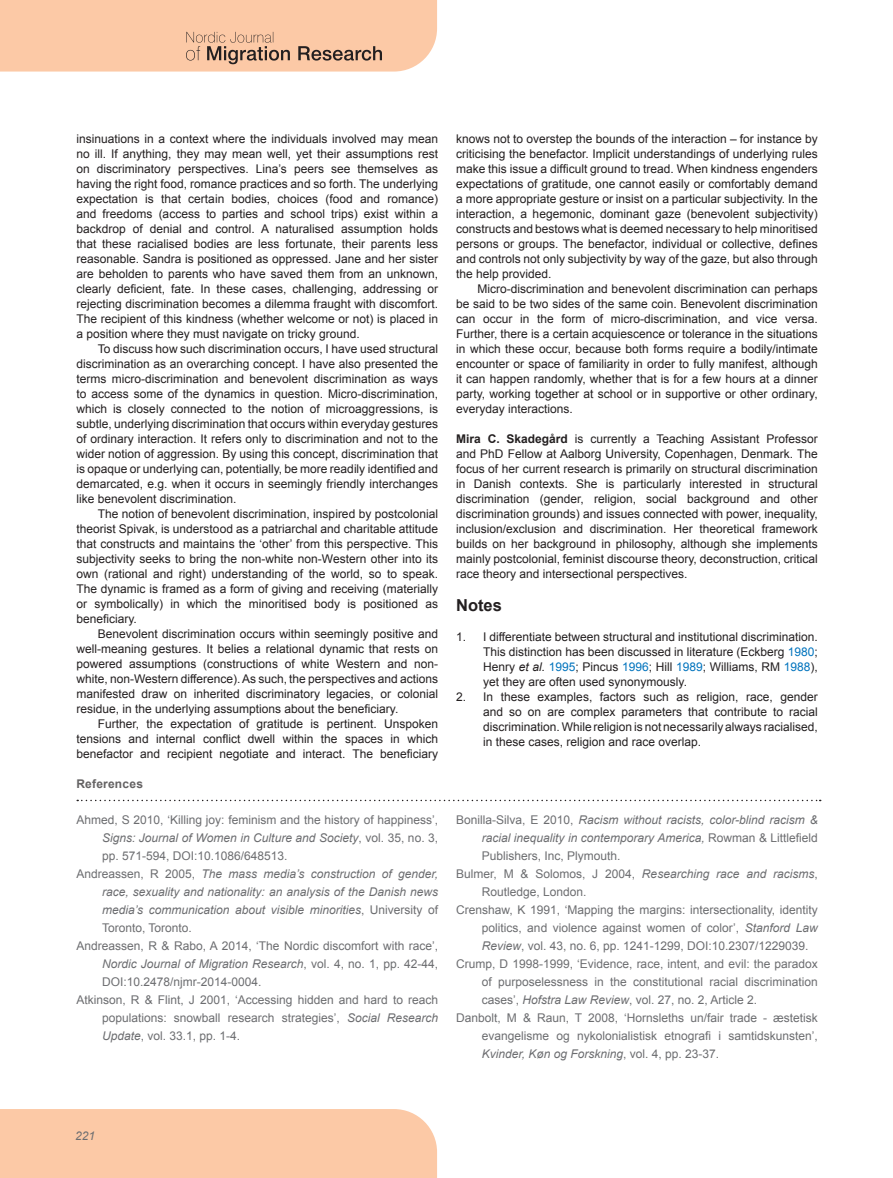
<style>
.page{position:relative;width:893px;height:1178px;background:#fff}
.page>*{position:absolute;margin:0;border:0;box-sizing:border-box;transform-origin:0 0}
.t1{font:700 16.5px "Arial";color:#231f20}
.t2{font:12px/15px "Arial";color:#231f20;text-align:justify}
.t3{font:12px "Arial";color:#6c6d70}
.t4{font:italic 12px "Arial";color:#6c6d70}
.t5{font:700 12px "Arial";letter-spacing:.015em;color:#646263}
.s1{font-style:normal}
.s2{font-style:italic}
.s3{font-weight:700}
.s4{color:#0073bd}
</style>
<div class="page">
<div style="left:0;top:1109px;width:437px;height:69px;background:#fcc9a6"></div>
<svg style="left:0;top:0;width:437px;height:72px;background:#f4c4a3"></svg>
<svg style="left:77px;top:800px;width:744px;height:1px"></svg>
<p class="t2" style="left:76px;top:131px;width:363px">insinuations in a context where the individuals involved may mean no ill. If anything, they may mean well, yet their assumptions rest on discriminatory perspectives. Lina’s peers see themselves as having the right food, romance practices and so forth. The underlying expectation is that certain bodies, choices (food and romance) and freedoms (access to parties and school trips) exist within a backdrop of denial and control. A naturalised assumption holds that these racialised bodies are less fortunate, their parents less reasonable. Sandra is positioned as oppressed. Jane and her sister are beholden to parents who have saved them from an unknown, clearly deficient, fate. In these cases, challenging, addressing or rejecting discrimination becomes a dilemma fraught with discomfort.<br>The recipient of this kindness (whether welcome or not) is placed in a position where they must navigate on tricky ground.</p>
<p class="t2" style="left:76px;top:341px;width:363px;text-indent:21px">To discuss how such discrimination occurs, I have used structural discrimination as an overarching concept. I have also presented the terms micro-discrimination and benevolent discrimination as ways to access some of the dynamics in question. Micro-discrimination, which is closely connected to the notion of microaggressions, is subtle, underlying discrimination that occurs within everyday gestures of ordinary interaction. It refers only to discrimination and not to the wider notion of aggression. By using this concept, discrimination that is opaque or underlying can, potentially, be more readily identified and demarcated, e.g. when it occurs in seemingly friendly interchanges like benevolent discrimination.</p>
<p class="t2" style="left:76px;top:506px;width:363px;text-indent:21px">The notion of benevolent discrimination, inspired by postcolonial theorist Spivak, is understood as a patriarchal and charitable attitude that constructs and maintains the ‘other’ from this perspective. This subjectivity seeks to bring the non-white non-Western other into its own (rational and right) understanding of the world, so to speak.<br>The dynamic is framed as a form of giving and receiving (materially or symbolically) in which the minoritised body is positioned as beneficiary.</p>
<p class="t2" style="left:76px;top:626px;width:363px;text-indent:21px">Benevolent discrimination occurs within seemingly positive and well-meaning gestures. It belies a relational dynamic that rests on powered assumptions (constructions of white Western and non&shy;white, non-Western difference). As such, the perspectives and actions manifested draw on inherited discriminatory legacies, or colonial residue, in the underlying assumptions about the beneficiary.</p>
<p class="t2" style="left:76px;top:716px;width:363px;text-indent:21px">Further, the expectation of gratitude is pertinent. Unspoken tensions and internal conflict dwell within the spaces in which benefactor and recipient negotiate and interact. The beneficiary</p>
<p class="t5" style="left:76px;top:775px;width:68px">References</p>
<p class="t3" style="left:76px;top:811px;width:363px">Ahmed, S 2010, ‘Killing joy: feminism and the history of happiness’,</p>
<p class="t4" style="left:102px;top:829px;width:338px">Signs: Journal of Women in Culture and Society<span class="s1">, vol. 35, no. 3,</span></p>
<p class="t3" style="left:102px;top:847px;width:187px">pp. 571-594, DOI:10.1086/648513.</p>
<p class="t4" style="left:76px;top:865px;width:363px"><span class="s1">Andreassen, R 2005,</span> The mass media’s construction of gender,</p>
<p class="t4" style="left:102px;top:883px;width:338px">race, sexuality and nationality: an analysis of the Danish news</p>
<p class="t4" style="left:102px;top:901px;width:338px">media’s communication about visible minorities<span class="s1">, University of</span></p>
<p class="t3" style="left:102px;top:919px;width:91px">Toronto, Toronto.</p>
<p class="t3" style="left:76px;top:937px;width:363px">Andreassen, R &amp; Rabo, A 2014, ‘The Nordic discomfort with race’,</p>
<p class="t4" style="left:102px;top:955px;width:338px">Nordic Journal of Migration Research<span class="s1">, vol. 4, no. 1, pp. 42-44,</span></p>
<p class="t3" style="left:102px;top:973px;width:161px">DOI:10.2478/njmr-2014-0004.</p>
<p class="t3" style="left:76px;top:991px;width:363px">Atkinson, R &amp; Flint, J 2001, ‘Accessing hidden and hard to reach</p>
<p class="t3" style="left:102px;top:1009px;width:338px">populations: snowball research strategies’, <span class="s2">Social Research</span></p>
<p class="t3" style="left:102px;top:1027px;width:140px"><span class="s2">Update</span>, vol. 33.1, pp. 1-4.</p>
<p class="t2" style="left:456px;top:131px;width:363px">knows not to overstep the bounds of the interaction – for instance by criticising the benefactor. Implicit understandings of underlying rules make this issue a difficult ground to tread. When kindness engenders expectations of gratitude, one cannot easily or comfortably demand a more appropriate gesture or insist on a particular subjectivity. In the interaction, a hegemonic, dominant gaze (benevolent subjectivity) constructs and bestows what is deemed necessary to help minoritised persons or groups. The benefactor, individual or collective, defines and controls not only subjectivity by way of the gaze, but also through the help provided.</p>
<p class="t2" style="left:456px;top:281px;width:363px;text-indent:21px">Micro-discrimination and benevolent discrimination can perhaps be said to be two sides of the same coin. Benevolent discrimination can occur in the form of micro-discrimination, and vice versa.<br>Further, there is a certain acquiescence or tolerance in the situations in which these occur, because both forms require a bodily/intimate encounter or space of familiarity in order to fully manifest, although it can happen randomly, whether that is for a few hours at a dinner party, working together at school or in supportive or other ordinary, everyday interactions.</p>
<p class="t2" style="left:456px;top:431px;width:363px"><span class="s3">Mira C. Skadegård</span> is currently a Teaching Assistant Professor and PhD Fellow at Aalborg University, Copenhagen, Denmark. The focus of her current research is primarily on structural discrimination in Danish contexts. She is particularly interested in structural discrimination (gender, religion, social background and other discrimination grounds) and issues connected with power, inequality, inclusion/exclusion and discrimination. Her theoretical framework builds on her background in philosophy, although she implements mainly postcolonial, feminist discourse theory, deconstruction, critical race theory and intersectional perspectives.</p>
<h1 class="t1" style="left:456px;top:594px;width:47px">Notes</h1>
<p class="t2" style="left:483px;top:629px;width:336px;text-indent:-27px">1. I differentiate between structural and institutional discrimination.<br>This distinction has been discussed in literature (Eckberg <span class="s4">1980</span>; Henry <span class="s2">et al.</span> <span class="s4">1995</span>; Pincus <span class="s4">1996</span>; H ill <span class="s4">1989</span>; Williams, RM <span class="s4">1988</span>), yet they are often used synonymously.</p>
<p class="t2" style="left:483px;top:689px;width:336px;text-indent:-27px">2. In these examples, factors such as religion, race, gender and so on are complex parameters that contribute to racial discrimination. While religion is not necessarily always racialised, in these cases, religion and race overlap.</p>
<p class="t4" style="left:456px;top:812px;width:363px"><span class="s1">Bonilla-Silva, E 2010,</span> Racism without racists, color-blind racism &amp;</p>
<p class="t4" style="left:482px;top:830px;width:338px">racial inequality in contemporary America, <span class="s1">Rowman &amp; Littlefield</span></p>
<p class="t3" style="left:482px;top:848px;width:140px">Publishers, Inc, Plymouth.</p>
<p class="t4" style="left:456px;top:866px;width:363px"><span class="s1">Bulmer, M &amp; Solomos, J 2004,</span> Researching race and racisms<span class="s1">,</span></p>
<p class="t3" style="left:482px;top:884px;width:106px">Routledge, London.</p>
<p class="t3" style="left:456px;top:902px;width:363px">Crenshaw, K 1991, ‘Mapping the margins: intersectionality, identity</p>
<p class="t3" style="left:482px;top:920px;width:338px">politics, and violence against women of color’, <span class="s2">Stanford Law</span></p>
<p class="t3" style="left:482px;top:938px;width:328px"><span class="s2">Review</span>, vol. 43, no. 6, pp. 1241-1299, DOI:10.2307/1229039.</p>
<p class="t3" style="left:456px;top:956px;width:363px">Crump, D 1998-1999, ‘Evidence, race, intent, and evil: the paradox</p>
<p class="t3" style="left:482px;top:974px;width:338px">of purposelessness in the constitutional racial discrimination</p>
<p class="t3" style="left:482px;top:992px;width:277px">cases’, <span class="s2">Hofstra Law Review</span>, vol. 27, no. 2, Article 2.</p>
<p class="t3" style="left:456px;top:1010px;width:363px">Danbolt, M &amp; Raun, T 2008, ‘Hornsleths un/fair trade - æstetisk</p>
<p class="t3" style="left:482px;top:1028px;width:338px">evangelisme og nykolonialistisk etnografi i samtidskunsten’,</p>
<p class="t4" style="left:482px;top:1046px;width:239px">Kvinder, Køn og Forskning<span class="s1">, vol. 4, pp. 23-37.</span></p>
<p class="t4" style="left:75px;top:1128px;width:22px">221</p>
</div>
